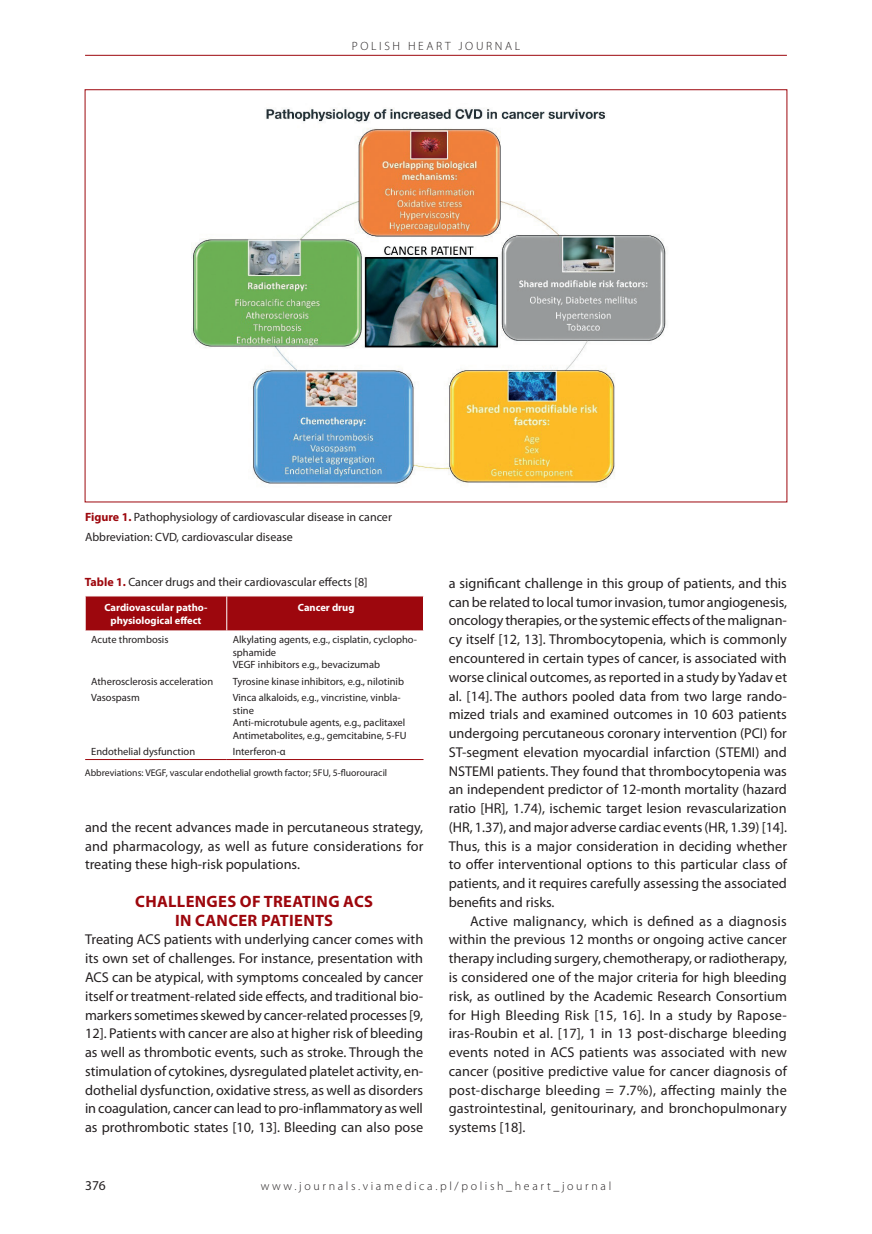
<style>
.page{position:relative;width:872px;height:1234px;background:#fff}
.page>*{position:absolute;margin:0;border:0;box-sizing:border-box;transform-origin:0 0}
.t1{font:700 16.5px/18.8px "Myriad Pro";letter-spacing:.02em;color:#9d070d;text-align:center}
.t2{font:14.25px/18.8px "Myriad Pro";color:#231f20;text-align:justify}
.t3{font:13.5px "Myriad Pro";color:#231f20}
.t4{font:12px/19.5px "Myriad Pro";color:#231f20}
.t5{font:300 12px "Myriad Pro";letter-spacing:.22em;color:#231f20}
.t6{font:10.5px/12.6px "Myriad Pro";color:#231f20}
.t7{font:700 10.5px/12.6px "Myriad Pro";color:#fff;text-align:center}
.t8{font:9.75px "Myriad Pro";color:#231f20}
.s1{font-weight:700;color:#9d070d}
</style>
<div class="page">
<hr style="left:85px;top:55px;width:702px;height:1px;background:#9d070d">
<div style="left:86px;top:596px;width:337px;height:34px;background:#9d070d"></div>
<hr style="left:226px;top:596px;width:1px;height:34px;background:#fff">
<hr style="left:85px;top:759px;width:142px;height:1px;background:#9d070d">
<hr style="left:227px;top:759px;width:196px;height:1px;background:#9d070d">
<img style="left:191px;top:108px;width:475px;height:376px">
<p class="t5" style="left:352px;top:39px;width:170px">POLISH HEART JOURNAL</p>
<p class="t4" style="left:85px;top:507px;width:308px"><span class="s1">Figure 1.</span> Pathophysiology of cardiovascular disease in cancer<br>Abbreviation: CVD, cardiovascular disease</p>
<p class="t4" style="left:85px;top:572px;width:284px"><span class="s1">Table 1.</span> Cancer drugs and their cardiovascular effects [8]</p>
<p class="t7" style="left:104px;top:600px;width:104px">Cardiovascular patho&shy;physiological effect</p>
<p class="t7" style="left:298px;top:600px;width:58px">Cancer drug</p>
<p class="t6" style="left:91px;top:633px;width:79px">Acute thrombosis</p>
<p class="t6" style="left:233px;top:633px;width:186px">Alkylating agents, e.g., cisplatin, cyclopho&shy;sphamide<br>VEGF inhibitors e.g., bevacizumab</p>
<p class="t6" style="left:91px;top:674px;width:123px">Atherosclerosis acceleration</p>
<p class="t6" style="left:233px;top:674px;width:173px">Tyrosine kinase inhibitors, e.g., nilotinib</p>
<p class="t6" style="left:91px;top:691px;width:50px">Vasospasm</p>
<p class="t6" style="left:233px;top:691px;width:175px">Vinca alkaloids, e.g., vincristine, vinbla&shy;stine<br>Anti-microtubule agents, e.g., paclitaxel Antimetabolites, e.g., gemcitabine, 5-FU</p>
<p class="t6" style="left:91px;top:745px;width:105px">Endothelial dysfunction</p>
<p class="t6" style="left:233px;top:745px;width:54px">Interferon-α</p>
<p class="t8" style="left:85px;top:766px;width:304px">Abbreviations: VEGF, vascular endothelial growth factor; 5FU, 5-fluorouracil</p>
<p class="t2" style="left:85px;top:817px;width:340px">and the recent advances made in percutaneous strategy, and pharmacology, as well as future considerations for treating these high-risk populations.</p>
<p class="t1" style="left:135px;top:891px;width:239px">CHALLENGES OF TREATING ACS<br>IN CANCER PATIENTS</p>
<p class="t2" style="left:85px;top:929px;width:340px">Treating ACS patients with underlying cancer comes with its own set of challenges. For instance, presentation with ACS can be atypical, with symptoms concealed by cancer itself or treatment-related side effects, and traditional bio&shy;markers sometimes skewed by cancer-related processes [9, 12]. Patients with cancer are also at higher risk of bleeding as well as thrombotic events, such as stroke. Through the stimulation of cytokines, dysregulated platelet activity, en&shy;dothelial dysfunction, oxidative stress, as well as disorders in coagulation, cancer can lead to pro-inflammatory as well as prothrombotic states [10, 13]. Bleeding can also pose</p>
<p class="t2" style="left:449px;top:573px;width:340px">a significant challenge in this group of patients, and this can be related to local tumor invasion, tumor angiogenesis, oncology therapies, or the systemic effects of the malignan&shy;cy itself [12, 13]. Thrombocytopenia, which is commonly encountered in certain types of cancer, is associated with worse clinical outcomes, as reported in a study by Yadav et al. [14]. The authors pooled data from two large rando&shy;mized trials and examined outcomes in 10 603 patients undergoing percutaneous coronary intervention (PCI) for ST-segment elevation myocardial infarction (STEMI) and NSTEMI patients. They found that thrombocytopenia was an independent predictor of 12-month mortality (hazard ratio [HR], 1.74), ischemic target lesion revascularization (HR, 1.37), and major adverse cardiac events (HR, 1.39) [14].<br>Thus, this is a major consideration in deciding whether to offer interventional options to this particular class of patients, and it requires carefully assessing the associated benefits and risks.</p>
<p class="t2" style="left:449px;top:911px;width:340px;text-indent:21px">Active malignancy, which is defined as a diagnosis within the previous 12 months or ongoing active cancer therapy including surgery, chemotherapy, or radiotherapy, is considered one of the major criteria for high bleeding risk, as outlined by the Academic Research Consortium for High Bleeding Risk [15, 16]. In a study by Rapose&shy;iras-Roubin et al. [17], 1 in 13 post-discharge bleeding events noted in ACS patients was associated with new cancer (positive predictive value for cancer diagnosis of post-discharge bleeding = 7.7%), affecting mainly the gastrointestinal, genitourinary, and bronchopulmonary systems [18].</p>
<p class="t3" style="left:85px;top:1176px;width:22px">376</p>
<p class="t5" style="left:261px;top:1179px;width:352px">www.journals.viamedica.pl/polish_heart_journal</p>
</div>
